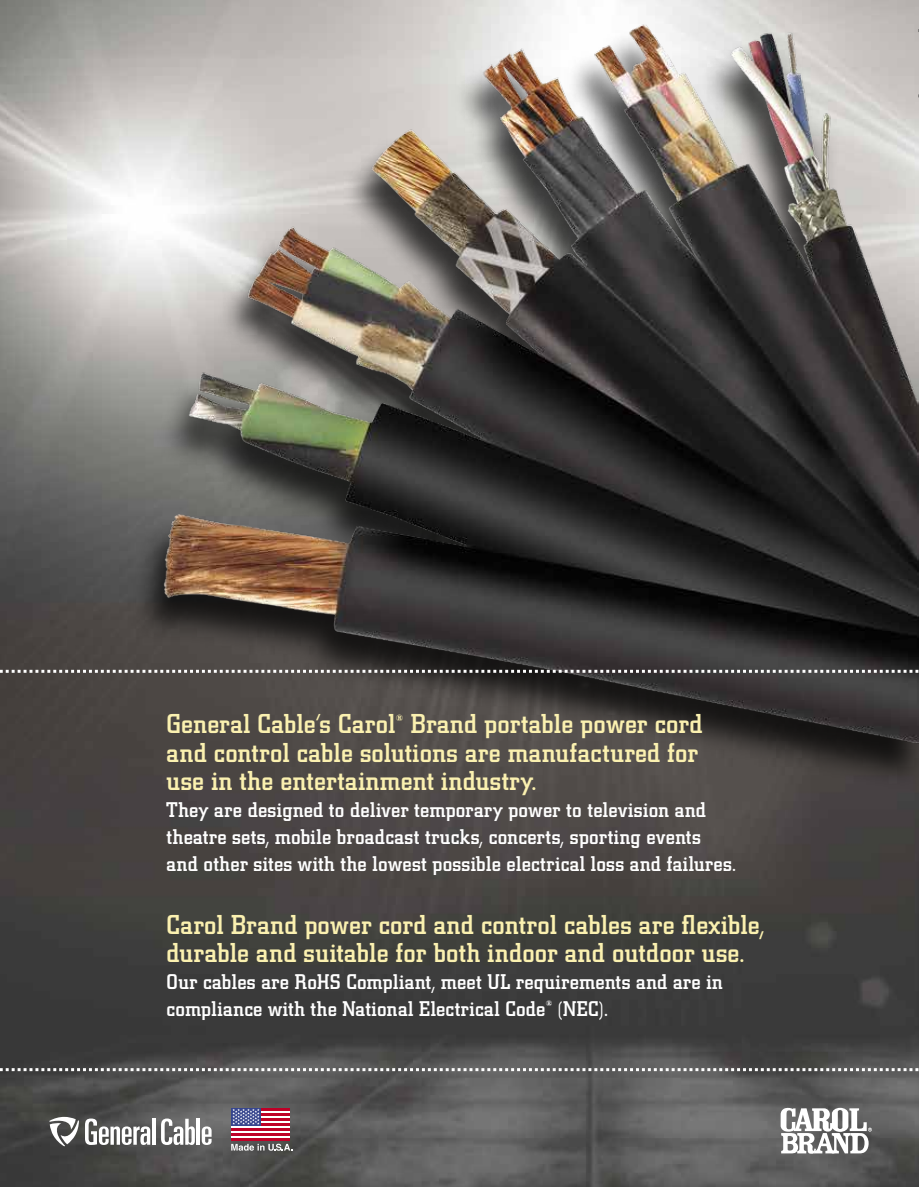
<style>
.page{position:relative;width:919px;height:1187px;background:#fff}
.page>*{position:absolute;margin:0;border:0;box-sizing:border-box;transform-origin:0 0}
.t1{font:500 27px/28.5px "City";letter-spacing:.015em;color:#fbf1b0}
.t2{font:500 21px/27px "City";letter-spacing:.015em;color:#fff}
.t3{font:500 9px "City";color:#fbf1b0}
.t4{font:500 7.8px "City";color:#fff}
</style>
<div class="page">
<hr style="left:918px;top:642px;width:1px;height:358px;background:#fbf1b0">
<img style="left:0;top:0;width:918px;height:1182px">
<svg style="left:0;top:670px;width:918px;height:3px"></svg>
<svg style="left:0;top:1068px;width:918px;height:3px"></svg>
<svg style="left:780px;top:1107px;width:91px;height:47px"></svg>
<svg style="left:85px;top:1118px;width:65px;height:27px"></svg>
<hr style="left:152px;top:1118px;width:4px;height:26px;background:#fff">
<svg style="left:161px;top:1118px;width:34px;height:27px"></svg>
<hr style="left:197px;top:1118px;width:3px;height:26px;background:#fff">
<svg style="left:202px;top:1126px;width:9px;height:19px"></svg>
<svg style="left:49px;top:1117px;width:30px;height:29px"></svg>
<svg style="left:231px;top:1110px;width:59px;height:28px"></svg>
<hr style="left:231px;top:1108px;width:59px;height:2px;background:#be0027">
<hr style="left:231px;top:1113px;width:59px;height:2px;background:#be0027">
<hr style="left:231px;top:1118px;width:59px;height:2px;background:#be0027">
<hr style="left:231px;top:1123px;width:59px;height:2px;background:#be0027">
<hr style="left:231px;top:1128px;width:59px;height:2px;background:#be0027">
<hr style="left:231px;top:1133px;width:59px;height:2px;background:#be0027">
<hr style="left:231px;top:1138px;width:59px;height:2px;background:#be0027">
<svg style="left:231px;top:1108px;width:30px;height:17px"></svg>
<svg style="left:232px;top:1108px;width:27px;height:16px"></svg>
<svg style="left:231px;top:1143px;width:61px;height:7px"></svg>
<p class="t1" style="left:167px;top:710px;width:537px;text-indent:244px">Brand portable power cord and control cable solutions are manufactured for use in the entertainment industry.</p>
<p class="t2" style="left:167px;top:797px;width:571px">They are designed to deliver temporary power to television and theatre sets, mobile broadcast trucks, concerts, sporting events and other sites with the lowest possible electrical loss and failures.</p>
<p class="t1" style="left:167px;top:910px;width:599px">Carol Brand power cord and control cables are flexible, durable and suitable for both indoor and outdoor use.</p>
<p class="t2" style="left:167px;top:969px;width:557px">Our cables are RoHS Compliant, meet UL requirements and are in compliance with the National Electrical Code</p>
<p class="t1" style="left:167px;top:710px;width:230px">General Cable’s Carol</p>
<p class="t3" style="left:396px;top:713px;width:9px">®</p>
<p class="t4" style="left:545px;top:998px;width:8px">®</p>
<p class="t2" style="left:558px;top:996px;width:52px">(NEC).</p>
</div>
